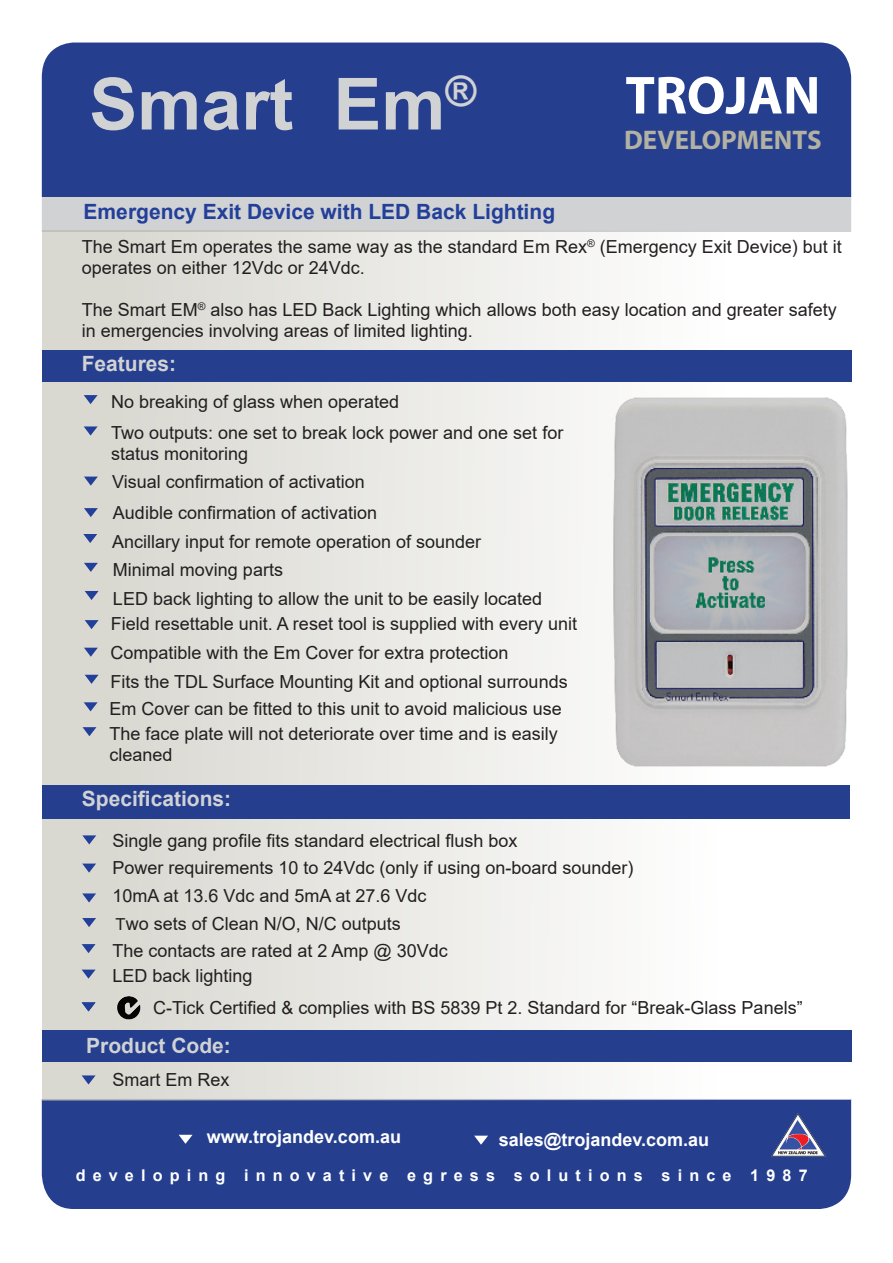
<style>
.page{position:relative;width:893px;height:1263px;background:#fff}
.page>*{position:absolute;margin:0;border:0;box-sizing:border-box;transform-origin:0 0}
.t1{font:700 72px "Arial";color:#d1d2d4}
.t2{font:700 54px "Myriad Pro";color:#fff}
.t3{font:700 27px "Myriad Pro";color:#b3b1a3}
.t4{font:700 21px "Arial";color:#223f99}
.t5{font:700 21px "Arial";color:#d1d2d4}
.t6{font:18px/27.6px "Arial";color:#231f20}
.t7{font:700 18px "Arial";color:#fff}
.t8{font:700 16.2px "Arial";letter-spacing:.44em;color:#fff}
.s1{font-size:16.5px}
</style>
<div class="page">
<div style="left:42px;top:43px;width:809px;height:154px;background:#253f8e"></div>
<div style="left:42px;top:197px;width:809px;height:35px;background:#d1d2d4"></div>
<div style="left:42px;top:1100px;width:809px;height:109px;background:#253f8e"></div>
<div style="left:42px;top:230px;width:809px;height:870px;background:linear-gradient(to right,#d6d5ce,#fff)"></div>
<div style="left:42px;top:1030px;width:809px;height:32px;background:#253f8e"></div>
<div style="left:42px;top:785px;width:807px;height:33px;background:#253f8e"></div>
<div style="left:42px;top:350px;width:809px;height:32px;background:#253f8e"></div>
<svg style="left:84px;top:395px;width:14px;height:9px"></svg>
<svg style="left:84px;top:426px;width:14px;height:9px"></svg>
<svg style="left:84px;top:477px;width:14px;height:9px"></svg>
<svg style="left:84px;top:508px;width:14px;height:9px"></svg>
<svg style="left:83px;top:534px;width:14px;height:9px"></svg>
<svg style="left:84px;top:563px;width:14px;height:9px"></svg>
<svg style="left:82px;top:835px;width:14px;height:9px"></svg>
<svg style="left:82px;top:863px;width:14px;height:9px"></svg>
<svg style="left:82px;top:893px;width:14px;height:9px"></svg>
<svg style="left:82px;top:918px;width:14px;height:9px"></svg>
<svg style="left:82px;top:1002px;width:14px;height:9px"></svg>
<svg style="left:82px;top:944px;width:14px;height:9px"></svg>
<svg style="left:82px;top:1075px;width:14px;height:9px"></svg>
<svg style="left:82px;top:969px;width:14px;height:9px"></svg>
<img style="left:113px;top:991px;width:32px;height:33px">
<svg style="left:85px;top:620px;width:14px;height:9px"></svg>
<svg style="left:85px;top:591px;width:14px;height:9px"></svg>
<svg style="left:84px;top:648px;width:14px;height:9px"></svg>
<svg style="left:85px;top:675px;width:14px;height:9px"></svg>
<svg style="left:84px;top:702px;width:14px;height:9px"></svg>
<img style="left:612px;top:395px;width:237px;height:373px">
<svg style="left:82px;top:727px;width:14px;height:9px"></svg>
<svg style="left:179px;top:1135px;width:14px;height:9px"></svg>
<svg style="left:474px;top:1136px;width:14px;height:8px"></svg>
<img style="left:770px;top:1112px;width:57px;height:45px">
<h1 class="t1" style="left:89px;top:53px;width:389px">Smart Em<sup>®</sup></h1>
<h2 class="t2" style="left:625px;top:60px;width:196px">TROJAN</h2>
<h3 class="t3" style="left:624px;top:122px;width:199px">DEVELOPMENTS</h3>
<p class="t4" style="left:84px;top:197px;width:473px">Emergency Exit Device with LED Back Lighting</p>
<p class="t6" style="left:82px;top:236px;width:762px;line-height:21px">The Smart Em operates the same way as the standard Em Rex<sup>®</sup> (Emergency Exit Device) but it operates on either 12Vdc or 24Vdc.</p>
<p class="t6" style="left:82px;top:299px;width:757px;line-height:21px">The Smart EM<sup>®</sup> also has LED Back Lighting which allows both easy location and greater safety in emergencies involving areas of limited lighting.</p>
<p class="t5" style="left:82px;top:349px;width:96px">Features:</p>
<p class="t6" style="left:111px;top:386px;width:454px;line-height:30.8px">No breaking of glass when operated<br>Two outputs: one set to break lock power and one set for</p>
<p class="t6" style="left:111px;top:440px;width:255px">status monitoring<br>Visual confirmation of activation</p>
<p class="t6" style="left:113px;top:498px;width:266px">Audible confirmation of activation</p>
<p class="t6" style="left:112px;top:528px;width:371px;line-height:28px">Ancillary input for remote operation of sounder<br>Minimal moving parts</p>
<p class="t6" style="left:113px;top:585px;width:431px">LED back lighting to allow the unit to be easily located</p>
<p class="t6" style="left:109px;top:609px;width:469px;line-height:28.5px">Field resettable unit. A reset tool is supplied with every unit Compatible with the Em Cover for extra protection<br>Fits the TDL Surface Mounting Kit and optional surrounds Em Cover can be fitted to this unit to avoid malicious use</p>
<p class="t6" style="left:109px;top:723px;width:450px;line-height:21px">The face plate will not deteriorate over time and is easily cleaned</p>
<p class="t5" style="left:82px;top:784px;width:151px">Specifications:</p>
<p class="t6" style="left:112px;top:827px;width:407px">Single gang profile fits standard electrical flush box</p>
<p class="t6" style="left:112px;top:853px;width:523px">Power requirements 10 to 24Vdc (only if using on-board sounder)<br>10mA at 13.6 Vdc and 5mA at 27.6 Vdc<br><span class="s1">T</span>wo sets of Clean N/O, N/C outputs<br>The contacts are rated at 2 Amp @ 30Vdc</p>
<p class="t6" style="left:112px;top:962px;width:142px">LED back lighting</p>
<p class="t6" style="left:153px;top:994px;width:651px">C-Tick Certified &amp; complies with BS 5839 Pt 2. Standard for “Break-Glass Panels”</p>
<p class="t5" style="left:86px;top:1031px;width:146px">Product Code:</p>
<p class="t6" style="left:113px;top:1066px;width:119px">Smart Em Rex</p>
<p class="t7" style="left:207px;top:1124px;width:196px">www.trojandev.com.au</p>
<p class="t7" style="left:499px;top:1127px;width:212px">sales@trojandev.com.au</p>
<p class="t8" style="left:76px;top:1163px;width:733px">developing innovative egress solutions since 1987</p>
</div>
